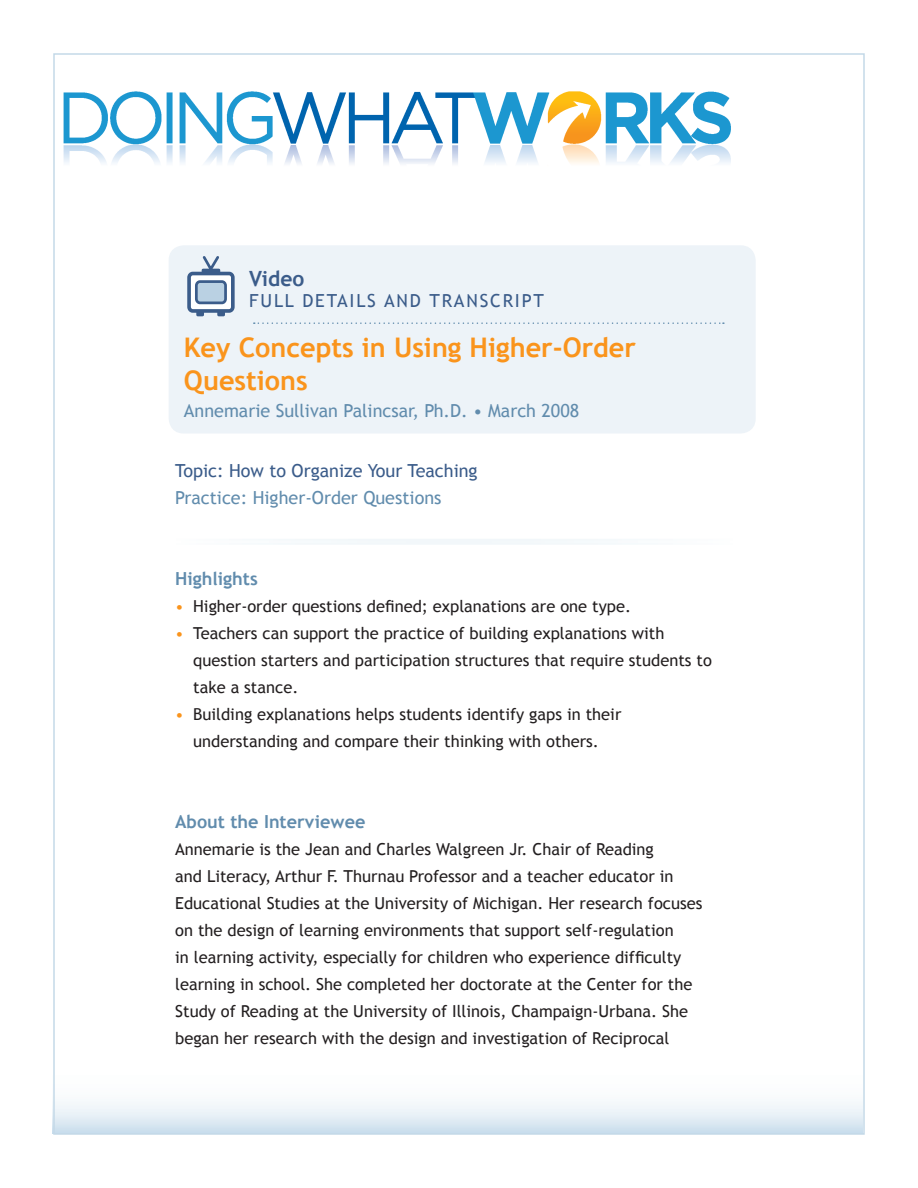
<style>
.page{position:relative;width:918px;height:1188px;background:#fff}
.page>*{position:absolute;margin:0;border:0;box-sizing:border-box;transform-origin:0 0}
.t1{font:700 27px/32.4px "Trebuchet MS";color:#fa941c}
.t2{font:700 21px "Trebuchet MS";color:#3b5c8a}
.location_date{font:18px "Trebuchet MS";color:#618cad}
.t3{font:18px "Trebuchet MS";color:#3b5c8a}
.t4{font:700 18px "Trebuchet MS";color:#618cad}
.t5{font:16.5px/27px "Trebuchet MS";color:#231f20}
.s1{color:#fa941c}
</style>
<div class="page">
<svg style="left:56px;top:1102px;width:806px;height:30px"></svg>
<div style="left:171px;top:539px;width:564px;height:6px;border:2px solid #fff"></div>
<div style="left:169px;top:245px;width:587px;height:189px;background:#edf3f8;border-radius:15px"></div>
<div style="left:189px;top:274px;width:44px;height:37px;background:#fff;border-radius:4px"></div>
<div style="left:187px;top:272px;width:48px;height:41px;border:4px solid #3b5c8a;border-radius:4px"></div>
<div style="left:196px;top:282px;width:30px;height:21px;background:#bad1e3;border-radius:4px"></div>
<div style="left:195px;top:280px;width:32px;height:24px;border:3px solid #3b5c8a;border-radius:4px"></div>
<svg style="left:200px;top:256px;width:21px;height:18px"></svg>
<div style="left:196px;top:311px;width:8px;height:5px;background:#3b5c8a;border:3px solid #3b5c8a"></div>
<div style="left:217px;top:311px;width:8px;height:5px;background:#3b5c8a;border:3px solid #3b5c8a"></div>
<svg style="left:254px;top:322px;width:470px;height:2px"></svg>
<img style="left:63px;top:91px;width:668px;height:73px">
<p class="t2" style="left:249px;top:265px;width:57px">Video</p>
<p class="t3" style="left:249px;top:290px;width:23px">Full</p>
<p class="t3" style="left:302px;top:290px;width:24px">Details</p>
<p class="t3" style="left:384px;top:290px;width:108px">and Transcript</p>
<p class="t1" style="left:184px;top:331px;width:454px">Key Concepts in Using Higher-Order<br>Questions</p>
<p class="location_date" style="left:184px;top:400px;width:397px">Annemarie Sullivan Palincsar, Ph.D. • March 2008</p>
<p class="t3" style="left:175px;top:460px;width:304px">Topic: How to Organize Your Teaching</p>
<p class="location_date" style="left:175px;top:487px;width:268px">Practice: Higher-Order Questions</p>
<p class="t4" style="left:175px;top:567px;width:84px">Highlights</p>
<p class="t5" style="left:175px;top:593px;width:458px"><span class="s1">•</span> Higher-order questions defined; explanations are one type.</p>
<p class="t5" style="left:193px;top:620px;width:520px;text-indent:-18px"><span class="s1">•</span> Teachers can support the practice of building explanations with question starters and participation structures that require students to take a stance.</p>
<p class="t5" style="left:175px;top:701px;width:448px;text-align:center"><span class="s1">•</span> Building explanations helps students identify gaps in their understanding and compare their thinking with others.</p>
<p class="t4" style="left:175px;top:810px;width:192px">About the Interviewee</p>
<p class="t5" style="left:175px;top:836px;width:529px">Annemarie is the Jean and Charles Walgreen Jr. Chair of Reading<br>and Literacy, Arthur F. Thurnau Professor and a teacher educator in Educational Studies at the University of Michigan. Her research focuses on the design of learning environments that support self-regulation<br>in learning activity, especially for children who experience difficulty learning in school. She completed her doctorate at the Center for the Study of Reading at the University of Illinois, Champaign-Urbana. She began her research with the design and investigation of Reciprocal</p>
</div>
